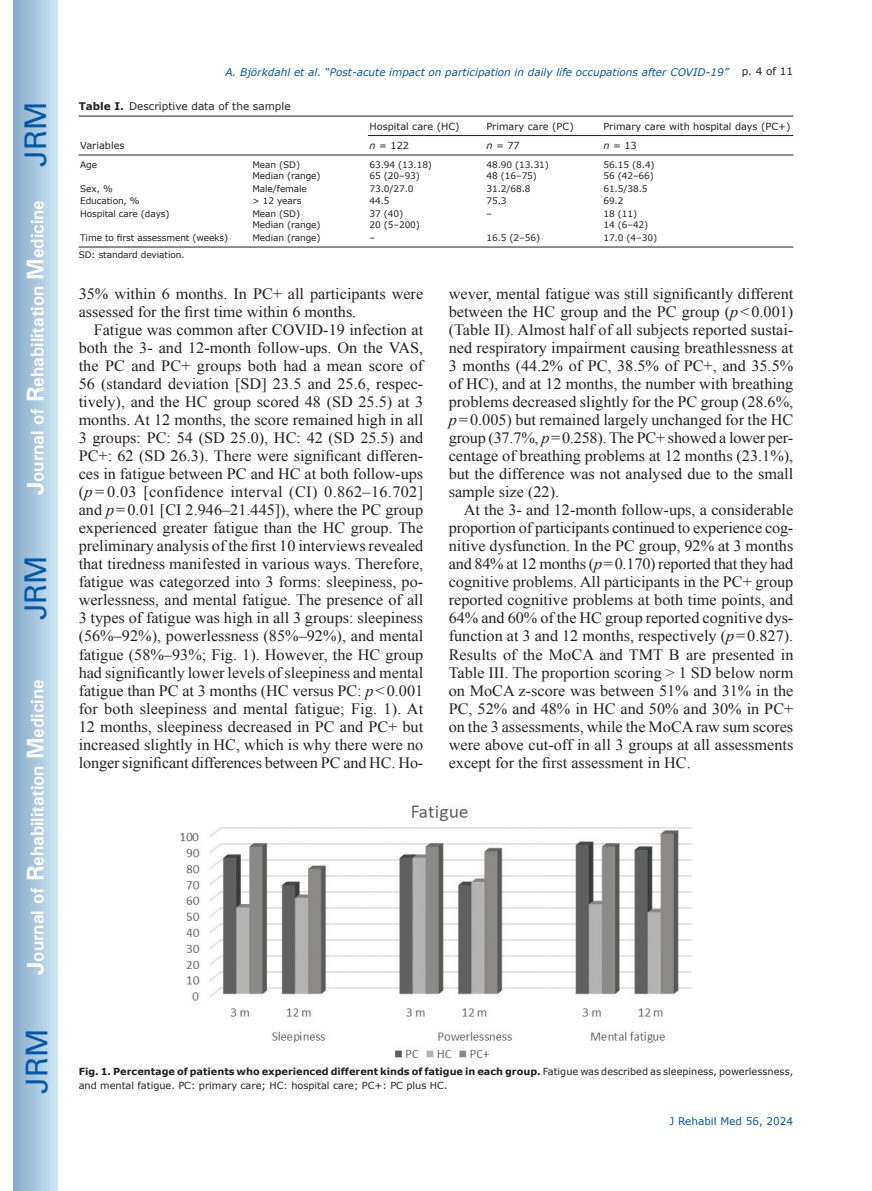
<style>
.page{position:relative;width:872px;height:1191px;background:#fff}
.page>*{position:absolute;margin:0;border:0;box-sizing:border-box;transform-origin:0 0}
.t1{font:30px "Univers";color:#0157a8}
.t2{font:700 18px "Univers";color:#fff}
.t3{font:15.75px/18px "Times New Roman";color:#231f20;text-align:justify}
.t4{font:italic 10.5px "Verdana";color:#0157a8}
.t5{font:10.5px "Verdana";color:#231f20}
.t6{font:10.5px "Verdana";color:#0157a8}
.t7{font:9.75px/13.5px "Verdana";color:#231f20}
.t8{font:9px/10.8px "Verdana";letter-spacing:-.01em;color:#231f20}
.s1{font-size:24px}
.s2{font-weight:700}
.s3{font-style:italic}
</style>
<div class="page">
<div style="left:14px;top:0;width:43px;height:1191px;background:linear-gradient(to right,#88acca,#cbe5f2)"></div>
<img style="left:181px;top:805px;width:510px;height:253px">
<hr style="left:368px;top:135px;width:117px;height:1px;background:#231f20">
<hr style="left:485px;top:135px;width:117px;height:1px;background:#231f20">
<hr style="left:602px;top:135px;width:191px;height:1px;background:#231f20">
<hr style="left:79px;top:247px;width:172px;height:1px;background:#231f20">
<hr style="left:251px;top:247px;width:117px;height:1px;background:#231f20">
<hr style="left:368px;top:247px;width:117px;height:1px;background:#231f20">
<hr style="left:485px;top:247px;width:117px;height:1px;background:#231f20">
<hr style="left:602px;top:247px;width:191px;height:1px;background:#231f20">
<hr style="left:79px;top:116px;width:172px;height:1px;background:#231f20">
<hr style="left:251px;top:116px;width:117px;height:1px;background:#231f20">
<hr style="left:368px;top:116px;width:117px;height:1px;background:#231f20">
<hr style="left:485px;top:116px;width:117px;height:1px;background:#231f20">
<hr style="left:602px;top:116px;width:191px;height:1px;background:#231f20">
<hr style="left:79px;top:155px;width:172px;height:1px;background:#231f20">
<hr style="left:251px;top:155px;width:117px;height:1px;background:#231f20">
<hr style="left:368px;top:155px;width:117px;height:1px;background:#231f20">
<hr style="left:485px;top:155px;width:117px;height:1px;background:#231f20">
<hr style="left:602px;top:155px;width:191px;height:1px;background:#231f20">
<h1 class="t1" style="left:18px;top:167px;width:67px;rotate:-90deg">JRM</h1>
<p class="t2" style="left:26px;top:495px;width:297px;rotate:-90deg"><span class="s1">J</span>ournal of <span class="s1">R</span>ehabilitation <span class="s1">M</span>edicine</p>
<h1 class="t1" style="left:18px;top:620px;width:67px;rotate:-90deg">JRM</h1>
<p class="t2" style="left:26px;top:974px;width:297px;rotate:-90deg"><span class="s1">J</span>ournal of <span class="s1">R</span>ehabilitation <span class="s1">M</span>edicine</p>
<h1 class="t1" style="left:19px;top:1093px;width:67px;rotate:-90deg">JRM</h1>
<p class="t4" style="left:225px;top:65px;width:504px">A. Björkdahl et al. “Post-acute impact on participation in daily life occupations after COVID-19”</p>
<p class="t5" style="left:742px;top:64px;width:53px">p. 4 of 11</p>
<p class="t5" style="left:79px;top:100px;width:213px"><span class="s2">Table I.</span> Descriptive data of the sample</p>
<p class="t7" style="left:80px;top:139px;width:46px">Variables</p>
<p class="t7" style="left:369px;top:119px;width:92px">Hospital care (HC)</p>
<p class="t7" style="left:486px;top:119px;width:89px">Primary care (PC)</p>
<p class="t7" style="left:603px;top:119px;width:189px">Primary care with hospital days (PC+)</p>
<p class="t7" style="left:369px;top:139px;width:41px"><span class="s3">n</span> = 122</p>
<p class="t7" style="left:486px;top:139px;width:35px"><span class="s3">n</span> = 77</p>
<p class="t7" style="left:603px;top:139px;width:35px"><span class="s3">n</span> = 13</p>
<p class="t8" style="left:80px;top:159px;width:18px">Age</p>
<p class="t8" style="left:252px;top:159px;width:70px">Mean (SD)<br>Median (range)</p>
<p class="t8" style="left:369px;top:159px;width:64px">63.94 (13.18)<br>65 (20–93)</p>
<p class="t8" style="left:486px;top:159px;width:64px">48.90 (13.31)<br>48 (16–75)</p>
<p class="t8" style="left:603px;top:159px;width:53px">56.15 (8.4)<br>56 (42–66)</p>
<p class="t8" style="left:80px;top:183px;width:34px">Sex, %</p>
<p class="t8" style="left:252px;top:183px;width:56px">Male/female</p>
<p class="t8" style="left:369px;top:183px;width:46px">73.0/27.0</p>
<p class="t8" style="left:486px;top:183px;width:46px">31.2/68.8</p>
<p class="t8" style="left:603px;top:183px;width:46px">61.5/38.5</p>
<p class="t8" style="left:80px;top:196px;width:61px">Education, %</p>
<p class="t8" style="left:252px;top:196px;width:50px">&gt; 12 years</p>
<p class="t8" style="left:369px;top:196px;width:22px">44.5</p>
<p class="t8" style="left:486px;top:196px;width:22px">75.3</p>
<p class="t8" style="left:603px;top:196px;width:22px">69.2</p>
<p class="t8" style="left:80px;top:209px;width:91px">Hospital care (days)</p>
<p class="t8" style="left:252px;top:209px;width:70px">Mean (SD)<br>Median (range)</p>
<p class="t8" style="left:369px;top:209px;width:52px">37 (40)<br>20 (5–200)</p>
<p class="t8" style="left:486px;top:209px;width:7px">–</p>
<p class="t8" style="left:603px;top:209px;width:46px">18 (11)<br>14 (6–42)</p>
<p class="t8" style="left:80px;top:232px;width:149px">Time to first assessment (weeks)</p>
<p class="t8" style="left:252px;top:232px;width:70px">Median (range)</p>
<p class="t8" style="left:369px;top:232px;width:7px">–</p>
<p class="t8" style="left:486px;top:232px;width:55px">16.5 (2–56)</p>
<p class="t8" style="left:603px;top:232px;width:55px">17.0 (4–30)</p>
<p class="t8" style="left:79px;top:250px;width:107px">SD: standard deviation.</p>
<p class="t3" style="left:79px;top:285px;width:346px">35% within 6 months. In PC+ all participants were assessed for the first time within 6 months.</p>
<p class="t3" style="left:79px;top:321px;width:346px;text-indent:15px">Fatigue was common after COVID-19 infection at both the 3- and 12-month follow-ups. On the VAS, the PC and PC+ groups both had a mean score of 56 (standard deviation [SD] 23.5 and 25.6, respec&shy;tively), and the HC group scored 48 (SD 25.5) at 3 months. At 12 months, the score remained high in all 3 groups: PC: 54 (SD 25.0), HC: 42 (SD 25.5) and PC+: 62 (SD 26.3). There were significant differen&shy;ces in fatigue between PC and HC at both follow-ups (<span class="s3">p</span> = 0.03 [confidence interval (CI) 0.862–16.702] and <span class="s3">p</span>=0.01 [CI 2.946–21.445]), where the PC group experienced greater fatigue than the HC group. The preliminary analysis of the first 10 interviews revealed that tiredness manifested in various ways. Therefore, fatigue was categorzed into 3 forms: sleepiness, po&shy;werlessness, and mental fatigue. The presence of all 3 types of fatigue was high in all 3 groups: sleepiness (56%–92%), powerlessness (85%–92%), and mental fatigue (58%–93%; Fig. 1). However, the HC group had significantly lower levels of sleepiness and mental fatigue than PC at 3 months (HC versus PC: <span class="s3">p</span>&lt;0.001 for both sleepiness and mental fatigue; Fig. 1). At 12 months, sleepiness decreased in PC and PC+ but increased slightly in HC, which is why there were no longer significant differences between PC and HC. Ho-</p>
<p class="t3" style="left:449px;top:285px;width:346px">wever, mental fatigue was still significantly different between the HC group and the PC group (<span class="s3">p</span>&lt;0.001) (Table II). Almost half of all subjects reported sustai&shy;ned respiratory impairment causing breathlessness at 3 months (44.2% of PC, 38.5% of PC+, and 35.5% of HC), and at 12 months, the number with breathing problems decreased slightly for the PC group (28.6%, <span class="s3">p</span>=0.005) but remained largely unchanged for the HC group (37.7%, <span class="s3">p</span>=0.258). The PC+ showed a lower per&shy;centage of breathing problems at 12 months (23.1%), but the difference was not analysed due to the small sample size (22).</p>
<p class="t3" style="left:449px;top:501px;width:346px;text-indent:15px">At the 3- and 12-month follow-ups, a considerable proportion of participants continued to experience cog&shy;nitive dysfunction. In the PC group, 92% at 3 months and 84% at 12 months (<span class="s3">p</span>=0.170) reported that they had cognitive problems. All participants in the PC+ group reported cognitive problems at both time points, and 64% and 60% of the HC group reported cognitive dys&shy;function at 3 and 12 months, respectively (<span class="s3">p</span>=0.827).<br>Results of the MoCA and TMT B are presented in Table III. The proportion scoring &gt; 1 SD below norm on MoCA z-score was between 51% and 31% in the PC, 52% and 48% in HC and 50% and 30% in PC+ on the 3 assessments, while the MoCA raw sum scores were above cut-off in all 3 groups at all assessments except for the first assessment in HC.</p>
<p class="t7" style="left:79px;top:1065px;width:716px"><span class="s2">Fig. 1. Percentage of patients who experienced different kinds of fatigue in each group.</span> Fatigue was described as sleepiness, powerlessness, and mental fatigue. PC: primary care; HC: hospital care; PC+: PC plus HC.</p>
<p class="t6" style="left:669px;top:1114px;width:125px">J Rehabil Med 56, 2024</p>
</div>
